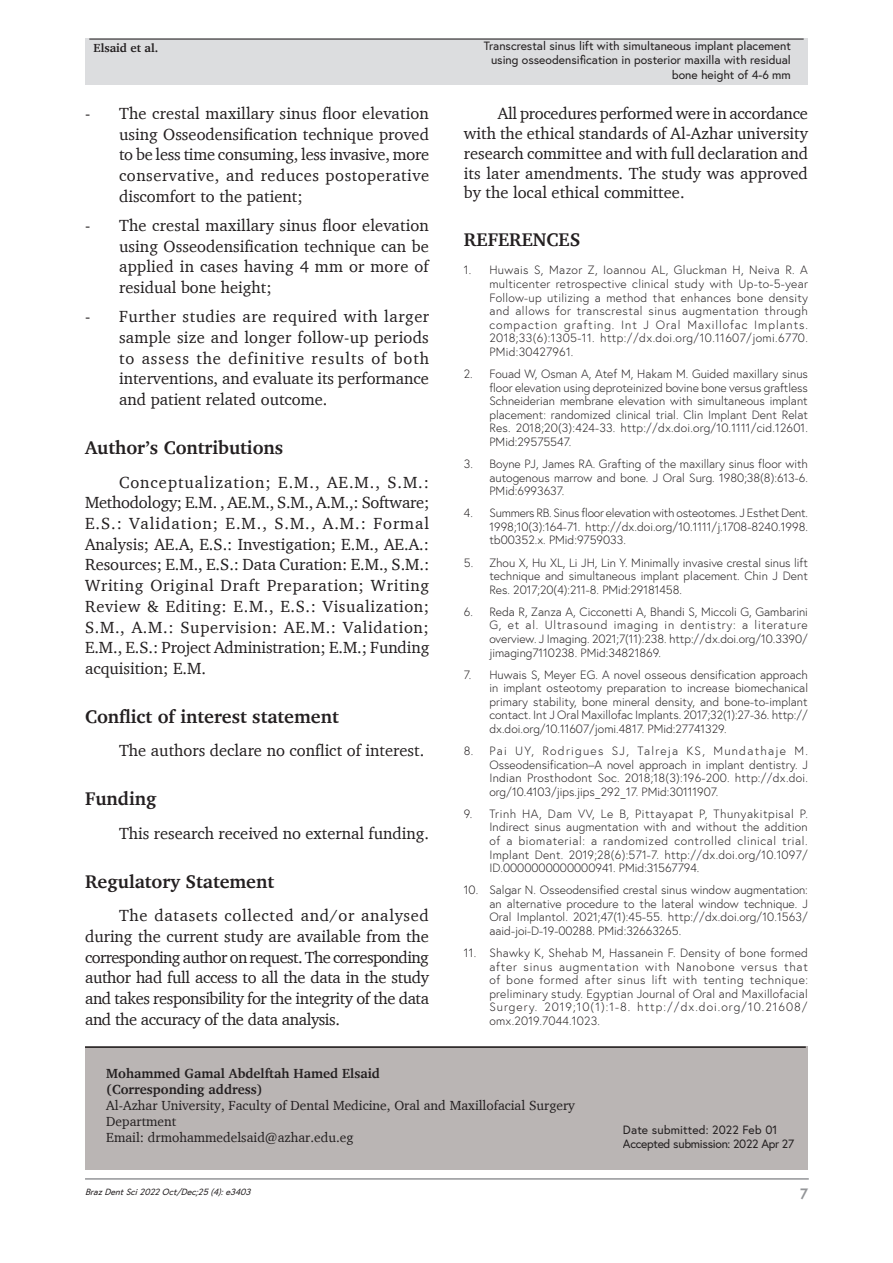
<style>
.page{position:relative;width:893px;height:1263px;background:#fff}
.page>*{position:absolute;margin:0;border:0;box-sizing:border-box;transform-origin:0 0}
.fnConflictTitle{font:700 18.75px "Charter";color:#231f20}
.fnAuthor-notesContri{font:700 18.75px "Charter";color:#231f20}
.fnAuthor-notesOtherT{font:700 18.75px "Charter";color:#231f20}
.ReferenceHead{font:700 18.75px "Charter";color:#231f20}
.fnSupported-byTitle{font:700 18.75px "Charter";color:#231f20}
.BulletList1{font:16.5px/20.7px "Charter";color:#231f20;text-align:justify}
.fnAuthor-notesOther{font:16.5px/20.7px "Charter";letter-spacing:-.01em;color:#231f20;text-align:justify}
.fnAuthor-notesContri-2{font:16.5px/20.7px "Charter";letter-spacing:-.005em;color:#231f20;text-align:justify}
.fnConflict{font:16.5px "Charter";color:#231f20}
.fnSupported-by{font:16.5px "Charter";color:#231f20}
.t1{font:700 15px "Europa";color:#939598}
.Correspondence{font:13.5px/16.2px "Charter";color:#231f20}
.Reference{font:300 12px/13.5px "Europa";color:#231f20;text-align:justify}
.Correspondence-2{font:12px/14.4px "Europa";letter-spacing:-.01em;color:#231f20;text-align:right}
.Correspondence-3{font:12px "Europa";letter-spacing:-.215em;color:#231f20}
.t2{font:700 12px "Charter";color:#231f20}
.t3{font:italic 9px "Europa";color:#231f20}
.s1{font-weight:700}
</style>
<div class="page">
<hr style="left:85px;top:1178px;width:724px;height:2px;background:#939598">
<div style="left:85px;top:39px;width:723px;height:46px;background:#dcdddf"></div>
<hr style="left:89px;top:39px;width:715px;height:1px;background:#231f20">
<div style="left:623px;top:1046px;width:185px;height:123px;background:#bab5b4"></div>
<div style="left:85px;top:1046px;width:538px;height:123px;background:#bab5b4"></div>
<hr style="left:85px;top:1046px;width:721px;height:2px;background:#231f20">
<p class="t2" style="left:94px;top:41px;width:66px">Elsaid et al.</p>
<p class="Correspondence-2" style="left:484px;top:38px;width:309px">Transcrestal sinus lift with simultaneous implant placement using osseodensification in posterior maxilla with residual bone height of 4-6 mm</p>
<p class="Correspondence-3" style="left:463px;top:53px;width:328px">Transcrestalsinusliftwithsimultane usimplantplacementusingosseodensificationinp steriorm xilawithresidualboneheightof4-6mm</p>
<p class="BulletList1" style="left:119px;top:103px;width:312px;text-indent:-34px">- The crestal maxillary sinus floor elevation using Osseodensification technique proved to be less time consuming, less invasive, more conservative, and reduces postoperative discomfort to the patient;</p>
<p class="BulletList1" style="left:119px;top:215px;width:311px;text-indent:-34px">- The crestal maxillary sinus floor elevation using Osseodensification technique can be applied in cases having 4 mm or more of residual bone height;</p>
<p class="BulletList1" style="left:119px;top:306px;width:312px;text-indent:-34px">- Further studies are required with larger sample size and longer follow-up periods to assess the definitive results of both interventions, and evaluate its performance and patient related outcome.</p>
<p class="fnAuthor-notesContri" style="left:85px;top:436px;width:200px">Author’s Contributions</p>
<p class="fnAuthor-notesContri-2" style="left:85px;top:471px;width:346px;text-indent:34px">Conceptualization; E.M., AE.M., S.M.:<br>Methodology; E.M. , AE.M., S.M., A.M.,: Software; E.S.: Validation; E.M., S.M., A.M.: Formal Analysis; AE.A, E.S.: Investigation; E.M., AE.A.:<br>Resources; E.M., E.S.: Data Curation: E.M., S.M.:<br>Writing Original Draft Preparation; Writing Review &amp; Editing: E.M., E.S.: Visualization; S.M., A.M.: Supervision: AE.M.: Validation; E.M., E.S.: Project Administration; E.M.; Funding acquisition; E.M.</p>
<p class="fnConflictTitle" style="left:85px;top:705px;width:255px">Conflict of interest statement</p>
<p class="fnConflict" style="left:119px;top:740px;width:307px">The authors declare no conflict of interest.</p>
<p class="fnSupported-byTitle" style="left:85px;top:787px;width:73px">Funding</p>
<p class="fnSupported-by" style="left:119px;top:823px;width:311px">This research received no external funding.</p>
<p class="fnAuthor-notesOtherT" style="left:85px;top:870px;width:191px">Regulatory Statement</p>
<p class="fnAuthor-notesOther" style="left:85px;top:905px;width:346px;text-indent:34px">The datasets collected and/or analysed during the current study are available from the corresponding author on request. The corresponding author had full access to all the data in the study and takes responsibility for the integrity of the data and the accuracy of the data analysis.</p>
<p class="fnAuthor-notesOther" style="left:464px;top:103px;width:346px;line-height:19.8px;text-indent:34px">All procedures performed were in accordance with the ethical standards of Al-Azhar university research committee and with full declaration and its later amendments. The study was approved by the local ethical committee.</p>
<p class="ReferenceHead" style="left:464px;top:228px;width:118px">REFERENCES</p>
<p class="Reference" style="left:489px;top:263px;width:320px;text-indent:-26px">1. Huwais S, Mazor Z, Ioannou AL, Gluckman H, Neiva R. A multicenter retrospective clinical study with Up-to-5-year Follow-up utilizing a method that enhances bone density and allows for transcrestal sinus augmentation through compaction grafting. Int J Oral Maxillofac Implants.<br>2018;33(6):1305-11. http://dx.doi.org/10.11607/jomi.6770.<br>PMid:30427961.</p>
<p class="Reference" style="left:489px;top:367px;width:320px;text-indent:-26px">2. Fouad W, Osman A, Atef M, Hakam M. Guided maxillary sinus floor elevation using deproteinized bovine bone versus graftless Schneiderian membrane elevation with simultaneous implant placement: randomized clinical trial. Clin Implant Dent Relat Res. 2018;20(3):424-33. http://dx.doi.org/10.1111/cid.12601.<br>PMid:29575547.</p>
<p class="Reference" style="left:489px;top:457px;width:320px;text-indent:-26px">3. Boyne PJ, James RA. Grafting of the maxillary sinus floor with autogenous marrow and bone. J Oral Surg. 1980;38(8):613-6.<br>PMid:6993637.</p>
<p class="Reference" style="left:489px;top:506px;width:320px;text-indent:-26px">4. Summers RB. Sinus floor elevation with osteotomes. J Esthet Dent.<br>1998;10(3):164-71. http://dx.doi.org/10.1111/j.1708-8240.1998. tb00352.x. PMid:9759033.</p>
<p class="Reference" style="left:489px;top:555px;width:320px;text-indent:-26px">5. Zhou X, Hu XL, Li JH, Lin Y. Minimally invasive crestal sinus lift technique and simultaneous implant placement. Chin J Dent Res. 2017;20(4):211-8. PMid:29181458.</p>
<p class="Reference" style="left:489px;top:605px;width:320px;text-indent:-26px">6. Reda R, Zanza A, Cicconetti A, Bhandi S, Miccoli G, Gambarini G, et al. Ultrasound imaging in dentistry: a literature overview. J Imaging. 2021;7(11):238. http://dx.doi.org/10.3390/ jimaging7110238. PMid:34821869.</p>
<p class="Reference" style="left:489px;top:667px;width:320px;text-indent:-26px">7. Huwais S, Meyer EG. A novel osseous densification approach in implant osteotomy preparation to increase biomechanical primary stability, bone mineral density, and bone-to-implant contact. Int J Oral Maxillofac Implants. 2017;32(1):27-36. http:// dx.doi.org/10.11607/jomi.4817. PMid:27741329.</p>
<p class="Reference" style="left:489px;top:744px;width:320px;text-indent:-26px">8. Pai UY, Rodrigues SJ, Talreja KS, Mundathaje M.<br>Osseodensification–A novel approach in implant dentistry. J Indian Prosthodont Soc. 2018;18(3):196-200. http://dx.doi. org/10.4103/jips.jips_292_17. PMid:30111907.</p>
<p class="Reference" style="left:489px;top:807px;width:320px;text-indent:-26px">9. Trinh HA, Dam VV, Le B, Pittayapat P, Thunyakitpisal P.<br>Indirect sinus augmentation with and without the addition of a biomaterial: a randomized controlled clinical trial.<br>Implant Dent. 2019;28(6):571-7. http://dx.doi.org/10.1097/ ID.0000000000000941. PMid:31567794.</p>
<p class="Reference" style="left:489px;top:883px;width:320px;text-indent:-26px">10. Salgar N. Osseodensified crestal sinus window augmentation: an alternative procedure to the lateral window technique. J Oral Implantol. 2021;47(1):45-55. http://dx.doi.org/10.1563/ aaid-joi-D-19-00288. PMid:32663265.</p>
<p class="Reference" style="left:489px;top:946px;width:320px;text-indent:-26px">11. Shawky K, Shehab M, Hassanein F. Density of bone formed after sinus augmentation with Nanobone versus that of bone formed after sinus lift with tenting technique: preliminary study. Egyptian Journal of Oral and Maxillofacial Surgery. 2019;10(1):1-8. http://dx.doi.org/10.21608/ omx.2019.7044.1023.</p>
<p class="Correspondence" style="left:106px;top:1065px;width:470px"><span class="s1">Mohammed Gamal Abdelftah Hamed Elsaid<br>(Corresponding address)<br></span>Al-Azhar University, Faculty of Dental Medicine, Oral and Maxillofacial Surgery Department<br>Email: drmohammedelsaid@azhar.edu.eg</p>
<p class="t3" style="left:85px;top:1185px;width:170px">BrazDentSci2022Oct/Dec;25(4):e3403</p>
<p class="Correspondence-2" style="left:623px;top:1122px;width:173px;text-align:left">Date submitted: 2022 Feb 01<br>Accepted submission: 2022 Apr 27</p>
<p class="t1" style="left:800px;top:1184px;width:9px">7</p>
</div>
